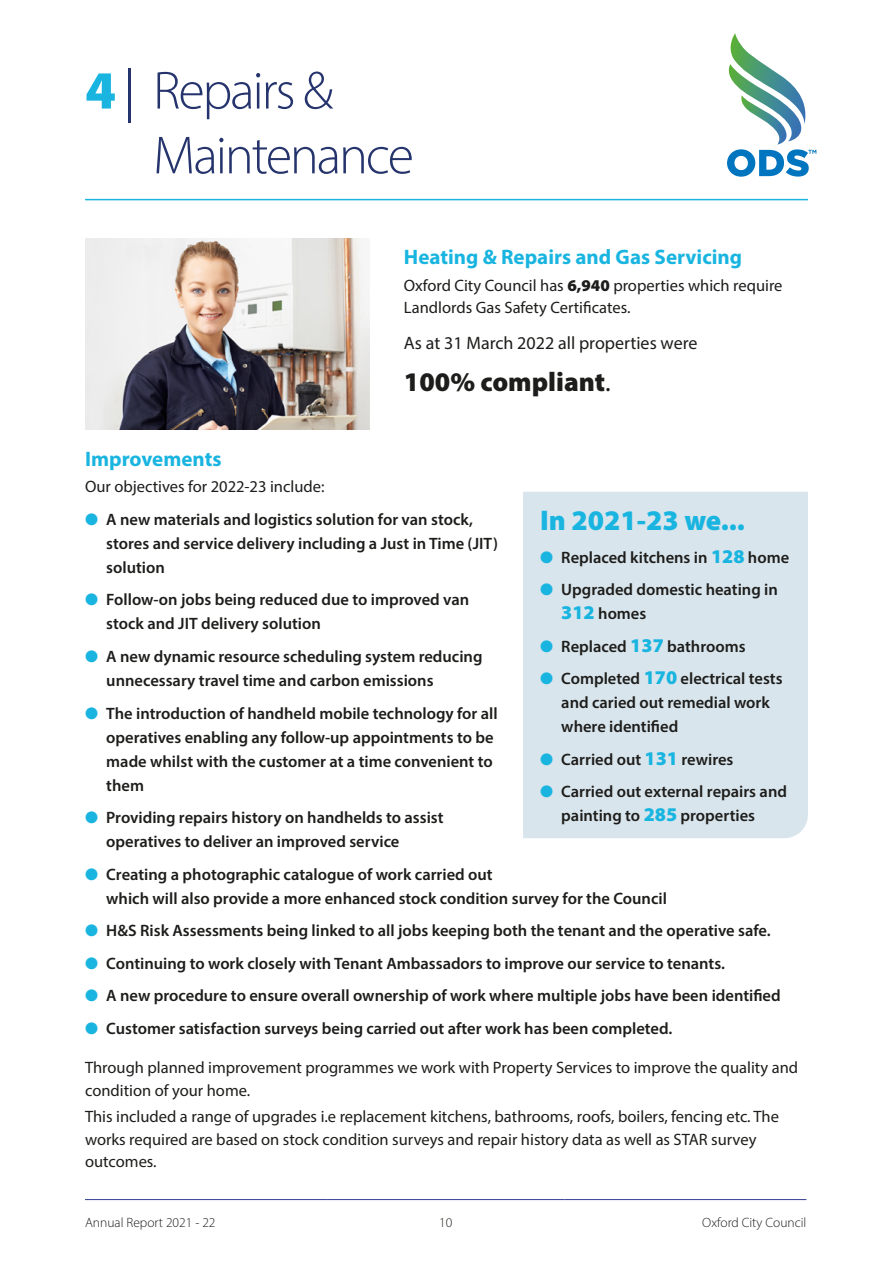
<style>
.page{position:relative;width:893px;height:1263px;background:#fff}
.page>*{position:absolute;margin:0;border:0;box-sizing:border-box;transform-origin:0 0}
.t1{font:300 54px/64.8px "Myriad Pro";letter-spacing:-.04em;color:#25346c}
.t2{font:900 28.5px "Myriad Pro";color:#19b5e0}
.t3{font:900 27px "Myriad Pro";color:#1d1d1b}
.t4{font:700 21px "Myriad Pro";color:#19b5e0}
.t5{font:18px "Myriad Pro";color:#1d1d1b}
.t6{font:600 16.5px/24px "Myriad Pro";color:#1d1d1b}
.t7{font:16.5px/22.5px "Myriad Pro";color:#1d1d1b}
.t8{font:300 13.5px "Myriad Pro";color:#1d1d1b}
.s1{font-weight:900;color:#19b5e0}
.s2{font-weight:900}
.s3{font-weight:400}
.s4{color:#19b5e0}
.s5{font-weight:900;font-size:19.5px;color:#19b5e0}
</style>
<div class="page">
<hr style="left:85px;top:199px;width:723px;height:1px;background:#19b5e0">
<svg style="left:727px;top:33px;width:89px;height:144px"></svg>
<hr style="left:85px;top:1199px;width:242px;height:1px;background:#343e92">
<hr style="left:327px;top:1199px;width:237px;height:1px;background:#343e92">
<hr style="left:564px;top:1199px;width:242px;height:1px;background:#343e92">
<div style="left:523px;top:492px;width:285px;height:346px;background:#d9e5ec"></div>
<img style="left:85px;top:238px;width:285px;height:191px">
<h1 class="t1" style="left:153px;top:58px;width:262px;text-indent:-68px"><span class="s1">4</span> | Repairs &amp;<br>Maintenance</h1>
<p class="t4" style="left:404px;top:243px;width:340px">Heating &amp; Repairs and Gas Servicing</p>
<p class="t7" style="left:404px;top:274px;width:380px">Oxford City Council has <span class="s2">6,940</span> properties which require<br>Landlords Gas Safety Certificates.</p>
<p class="t5" style="left:404px;top:332px;width:295px">As at 31 March 2022 all properties were</p>
<h3 class="t3" style="left:404px;top:364px;width:208px">100% compliant<span class="s3">.</span></h3>
<p class="t4" style="left:85px;top:445px;width:138px">Improvements</p>
<p class="t7" style="left:85px;top:475px;width:241px">Our objectives for 2022-23 include:</p>
<p class="t6" style="left:106px;top:507px;width:393px;text-indent:-21px"><span class="s4">●</span> A new materials and logistics solution for van stock, stores and service delivery including a Just in Time (JIT) solution</p>
<p class="t6" style="left:106px;top:587px;width:365px;text-indent:-21px"><span class="s4">●</span> Follow-on jobs being reduced due to improved van stock and JIT delivery solution</p>
<p class="t6" style="left:106px;top:644px;width:378px;text-indent:-21px"><span class="s4">●</span> A new dynamic resource scheduling system reducing unnecessary travel time and carbon emissions</p>
<p class="t6" style="left:106px;top:700px;width:393px;text-indent:-21px"><span class="s4">●</span> The introduction of handheld mobile technology for all operatives enabling any follow-up appointments to be made whilst with the customer at a time convenient to them</p>
<p class="t6" style="left:106px;top:805px;width:339px;text-indent:-21px"><span class="s4">●</span> Providing repairs history on handhelds to assist operatives to deliver an improved service</p>
<p class="t6" style="left:106px;top:862px;width:562px;text-indent:-21px"><span class="s4">●</span> Creating a photographic catalogue of work carried out<br>which will also provide a more enhanced stock condition survey for the Council</p>
<p class="t6" style="left:85px;top:918px;width:687px"><span class="s4">●</span> H&amp;S Risk Assessments being linked to all jobs keeping both the tenant and the operative safe.</p>
<p class="t6" style="left:85px;top:951px;width:641px"><span class="s4">●</span> Continuing to work closely with Tenant Ambassadors to improve our service to tenants.</p>
<p class="t6" style="left:85px;top:983px;width:697px"><span class="s4">●</span> A new procedure to ensure overall ownership of work where multiple jobs have been identified</p>
<p class="t6" style="left:85px;top:1016px;width:589px"><span class="s4">●</span> Customer satisfaction surveys being carried out after work has been completed.</p>
<p class="t7" style="left:85px;top:1056px;width:715px">Through planned improvement programmes we work with Property Services to improve the quality and condition of your home.</p>
<p class="t7" style="left:85px;top:1105px;width:695px">This included a range of upgrades i.e replacement kitchens, bathrooms, roofs, boilers, fencing etc. The works required are based on stock condition surveys and repair history data as well as STAR survey outcomes.</p>
<h2 class="t2" style="left:540px;top:501px;width:206px">In 2021-23 we...</h2>
<p class="t6" style="left:540px;top:545px;width:251px"><span class="s4">●</span> Replaced kitchens in <span class="s5">128</span> home</p>
<p class="t6" style="left:561px;top:577px;width:218px;text-indent:-21px"><span class="s4">●</span> Upgraded domestic heating in<br><span class="s5">312</span> homes</p>
<p class="t6" style="left:540px;top:634px;width:207px"><span class="s4">●</span> Replaced <span class="s5">137</span> bathrooms</p>
<p class="t6" style="left:561px;top:666px;width:223px;text-indent:-21px"><span class="s4">●</span> Completed <span class="s5">170</span> electrical tests and caried out remedial work where identified</p>
<p class="t6" style="left:540px;top:747px;width:195px"><span class="s4">●</span> Carried out <span class="s5">131</span> rewires</p>
<p class="t6" style="left:561px;top:779px;width:227px;text-indent:-21px"><span class="s4">●</span> Carried out external repairs and painting to <span class="s5">285</span> properties</p>
<p class="t8" style="left:85px;top:1214px;width:132px">Annual Report 2021 - 22</p>
<p class="t8" style="left:439px;top:1214px;width:15px">10</p>
<p class="t8" style="left:702px;top:1214px;width:106px">Oxford City Council</p>
</div>
